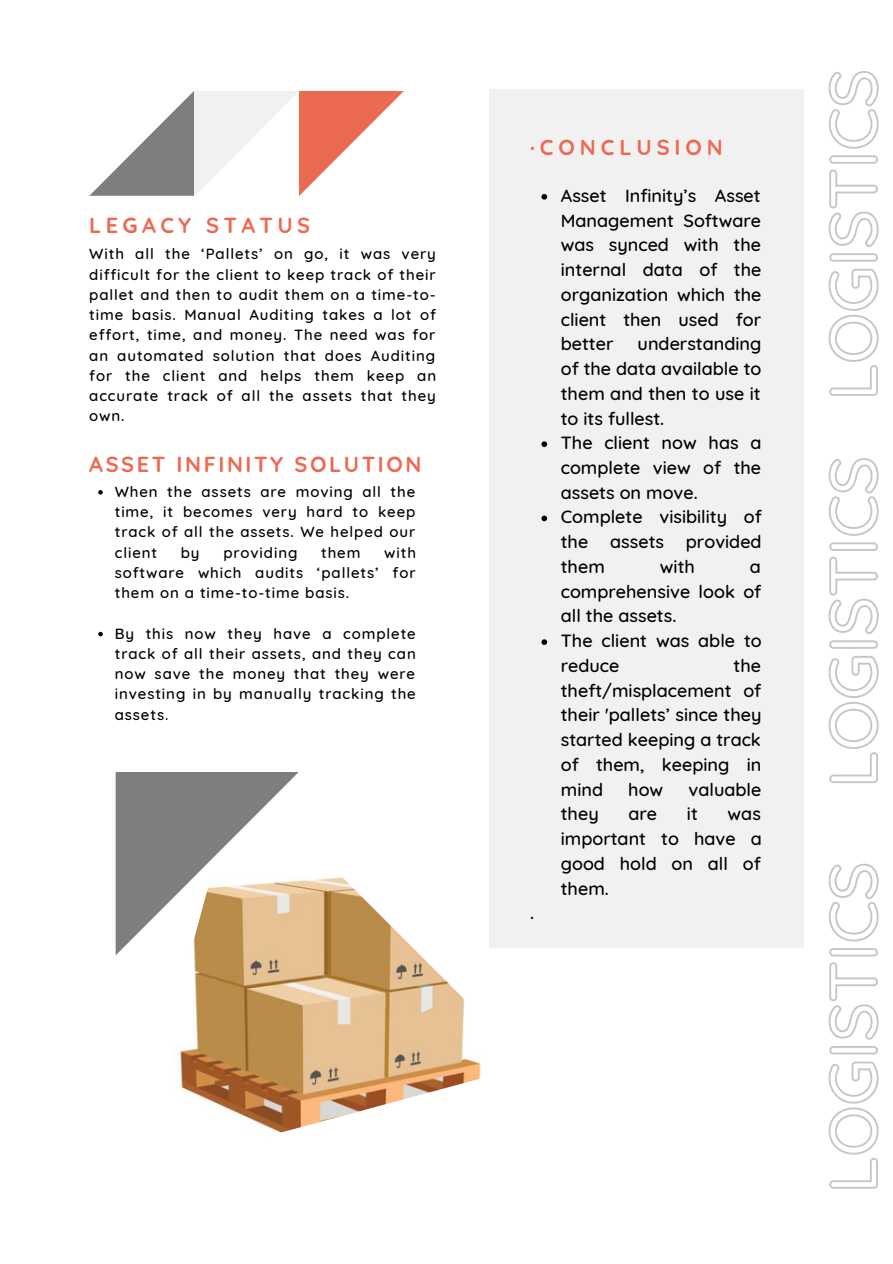
<style>
.page{position:relative;width:893px;height:1264px;background:#fff}
.page>*{position:absolute;margin:0;border:0;box-sizing:border-box;transform-origin:0 0}
.t1{font:700 21.75px "Quicksand";letter-spacing:.12em;color:#ec6952}
.t2{font:700 21.75px "Quicksand";letter-spacing:.2em;color:#ec6952}
.t3{font:700 21.75px "Quicksand";letter-spacing:.225em;color:#ec6952}
.t4{font:500 18px/24.8px "Quicksand";color:#000;text-align:justify}
.t5{font:500 15px/20.2px "Quicksand";letter-spacing:.06em;color:#000;text-align:justify}
</style>
<div class="page">
<svg style="left:89px;top:91px;width:315px;height:105px"></svg>
<div style="left:488px;top:89px;width:315px;height:858px;background:#f1f1f1"></div>
<svg style="left:541px;top:194px;width:6px;height:6px"></svg>
<svg style="left:541px;top:441px;width:6px;height:6px"></svg>
<svg style="left:541px;top:515px;width:6px;height:6px"></svg>
<svg style="left:541px;top:639px;width:6px;height:6px"></svg>
<img style="left:177px;top:773px;width:353px;height:360px">
<svg style="left:116px;top:772px;width:183px;height:183px"></svg>
<svg style="left:98px;top:490px;width:5px;height:4px"></svg>
<svg style="left:98px;top:632px;width:5px;height:4px"></svg>
<svg style="left:828px;top:863px;width:51px;height:326px"></svg>
<svg style="left:828px;top:458px;width:51px;height:325px"></svg>
<svg style="left:828px;top:71px;width:51px;height:325px"></svg>
<p class="t2" style="left:89px;top:211px;width:222px">LEGACY STATUS</p>
<p class="t5" style="left:89px;top:243px;width:348px">With all the ‘Pallets’ on go, it was very difficult for the client to keep track of their pallet and then to audit them on a time-to&shy;time basis. Manual Auditing takes a lot of effort, time, and money. The need was for an automated solution that does Auditing for the client and helps them keep an accurate track of all the assets that they own.</p>
<p class="t1" style="left:89px;top:450px;width:334px">ASSET INFINITY SOLUTION</p>
<p class="t5" style="left:115px;top:481px;width:302px">When the assets are moving all the time, it becomes very hard to keep track of all the assets. We helped our client</p>
<p class="t5" style="left:115px;top:542px;width:303px;text-indent:269px">with software which audits ‘pallets’ for them on a time-to-time basis.</p>
<p class="t5" style="left:115px;top:622px;width:302px">By this now they have a complete track of all their assets, and they can now save the money that they were investing in by manually tracking the assets.</p>
<p class="t5" style="left:181px;top:542px;width:20px">by</p>
<p class="t5" style="left:223px;top:542px;width:76px">providing</p>
<p class="t5" style="left:321px;top:542px;width:41px">them</p>
<p class="t3" style="left:530px;top:133px;width:194px">·CONCLUSION</p>
<p class="t4" style="left:560px;top:183px;width:202px">Asset Infinity’s Asset Management Software was synced with the internal data of the organization which the client then used for better</p>
<p class="t4" style="left:560px;top:331px;width:202px;text-indent:77px">understanding of the data available to them and then to use it to its fullest.</p>
<p class="t4" style="left:560px;top:430px;width:202px">The client now has a complete view of the assets on move.</p>
<p class="t4" style="left:560px;top:504px;width:202px">Complete visibility of the assets provided them</p>
<p class="t4" style="left:659px;top:554px;width:37px">with</p>
<p class="t4" style="left:560px;top:554px;width:202px;text-indent:189px">a comprehensive look of all the assets.</p>
<p class="t4" style="left:560px;top:628px;width:202px">The client was able to reduce</p>
<p class="t4" style="left:560px;top:652px;width:202px;text-indent:173px">the theft/misplacement of their 'pallets’ since they started keeping a track of them, keeping in mind</p>
<p class="t4" style="left:628px;top:776px;width:36px">how</p>
<p class="t4" style="left:688px;top:776px;width:74px">valuable</p>
<p class="t4" style="left:530px;top:900px;width:5px">.</p>
<p class="t4" style="left:560px;top:801px;width:39px">they</p>
<p class="t4" style="left:628px;top:801px;width:30px">are</p>
<p class="t4" style="left:687px;top:801px;width:12px">it</p>
<p class="t4" style="left:560px;top:801px;width:202px;text-indent:167px">was important to have a good hold on all of them.</p>
</div>
